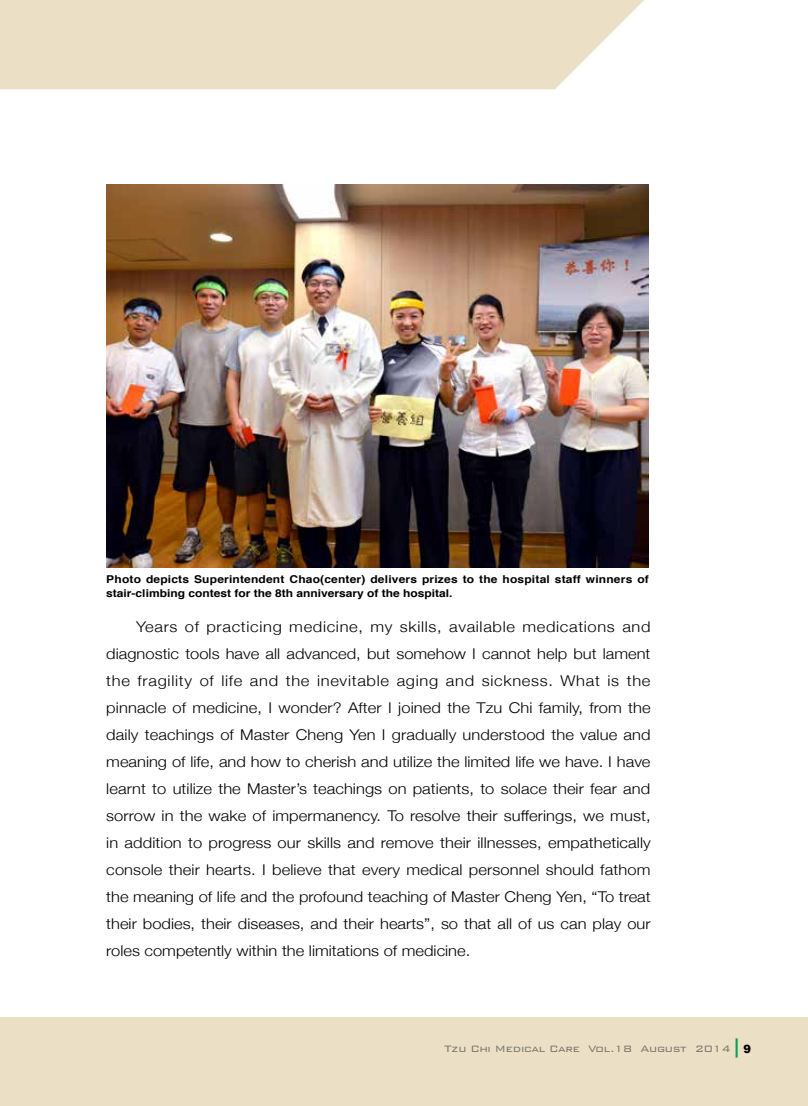
<style>
.page{position:relative;width:808px;height:1106px;background:#fff}
.page>*{position:absolute;margin:0;border:0;box-sizing:border-box;transform-origin:0 0}
.t1{font:300 14.85px/27px "Helvetica Neue";color:#000;text-align:justify;scale:1.11 1}
.t2{font:300 12.3px "Bank Gothic BT";letter-spacing:-.03em;color:#828486}
.t3{font:700 10.8px/13.5px "Helvetica";letter-spacing:.015em;color:#000;scale:1.11 1}
</style>
<div class="page">
<div style="left:0;top:0;width:644px;height:89px;background:#ebe0c6"></div>
<div style="left:0;top:1017px;width:808px;height:89px;background:#ebe0c6"></div>
<img style="left:106px;top:184px;width:543px;height:383px">
<hr style="left:735px;top:1038px;width:3px;height:19px;background:#00a650">
<p class="t3" style="left:106px;top:573px;width:490px">Photo depicts Superintendent Chao(center) delivers prizes to the hospital staff winners of stair-climbing contest for the 8th anniversary of the hospital.</p>
<p class="t1" style="left:106px;top:612px;width:492px;text-indent:30px">Years of practicing medicine, my skills, available medications and diagnostic tools have all advanced, but somehow I cannot help but lament the fragility of life and the inevitable aging and sickness. What is the pinnacle of medicine, I wonder? After I joined the Tzu Chi family, from the daily teachings of Master Cheng Yen I gradually understood the value and meaning of life, and how to cherish and utilize the limited life we have. I have learnt to utilize the Master’s teachings on patients, to solace their fear and sorrow in the wake of impermanency. To resolve their sufferings, we must, in addition to progress our skills and remove their illnesses, empathetically console their hearts. I believe that every medical personnel should fathom the meaning of life and the profound teaching of Master Cheng Yen, “To treat their bodies, their diseases, and their hearts”, so that all of us can play our roles competently within the limitations of medicine.</p>
<p class="t2" style="left:444px;top:1041px;width:308px">Tzu Chi Medical Care Vol.18 August 2014 <sub>9</sub></p>
</div>
